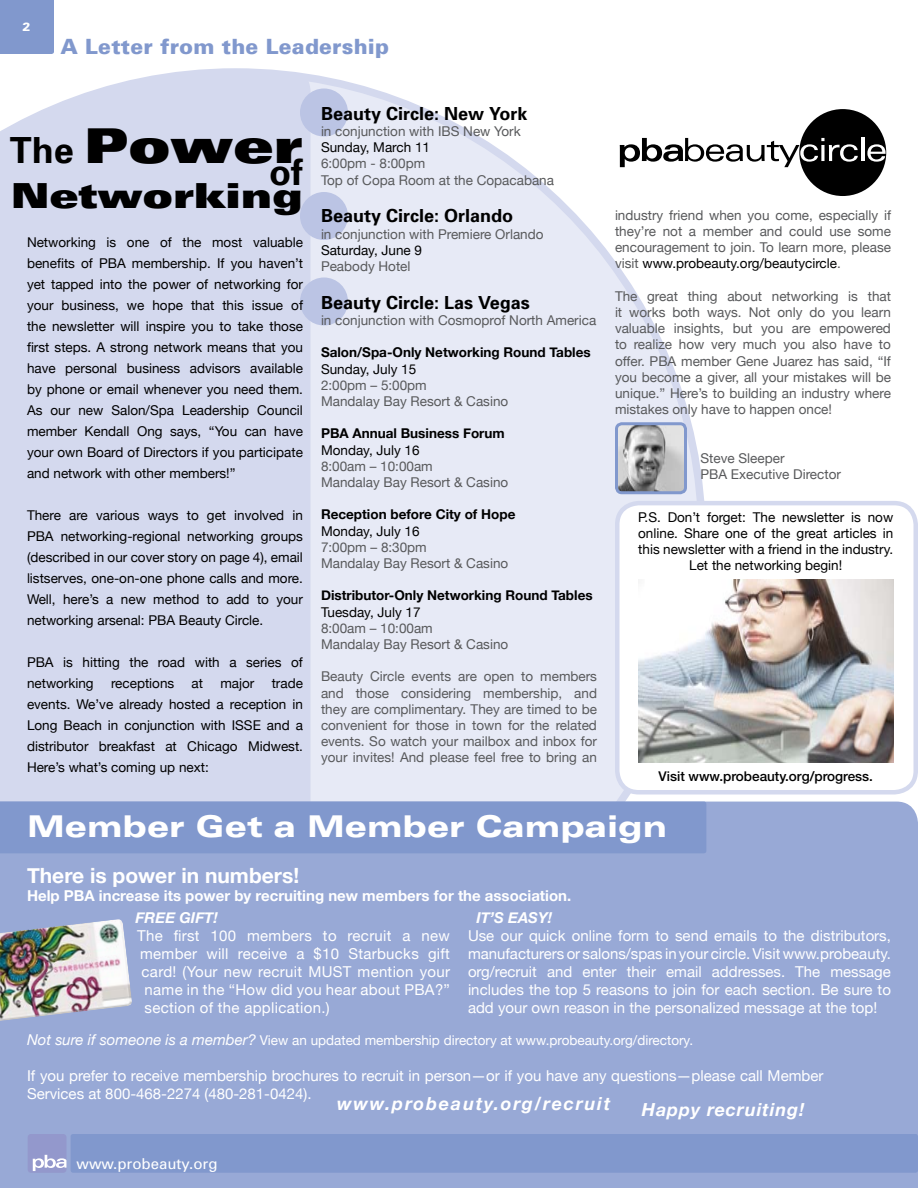
<style>
.page{position:relative;width:918px;height:1188px;background:#fff}
.page>*{position:absolute;margin:0;border:0;box-sizing:border-box;transform-origin:0 0}
.t1{font:900 expanded 48px "Univers";letter-spacing:-.02em;color:#000}
.t2{font:700 36px "Univers";color:#000}
.t3{font:900 expanded 34.5px "Univers";color:#000}
.t4{font:900 expanded 30px "Univers";color:#fff}
.t5{font:900 21px "Univers";letter-spacing:.01em;color:#8198cd}
.t6{font:700 21px "Helvetica Neue";color:#fff}
.t7{font:700 18px "Univers";color:#000}
.t8{font:italic 700 18px "Helvetica Neue";letter-spacing:.1em;color:#fff}
.t9{font:italic 700 18px "Helvetica Neue";letter-spacing:.05em;color:#fff}
.t10{font:15px/18px "Helvetica Neue";color:#fff}
.t11{font:15px "Helvetica Neue";letter-spacing:.02em;color:#fff}
.t12{font:700 15px "Helvetica Neue";color:#fff}
.t13{font:italic 700 15px "Helvetica Neue";color:#fff}
.t14{font:15px "Univers";color:#fff}
.t15{font:13.5px/21px "Helvetica Neue";color:#000;text-align:justify}
.t16{font:13.5px/16.2px "Helvetica Neue";color:#58595b}
.t17{font:700 13.5px "Helvetica Neue";color:#000}
.t18{font:13.5px "Helvetica Neue";color:#fff}
.t19{font:500 13.5px "Helvetica Neue";color:#000}
.t20{font:900 12px "Univers";color:#fff}
.s1{font-weight:700;font-stretch:normal;font-size:36px}
.s2{color:#000}
.s3{font-style:italic;font-size:15px}
</style>
<div class="page">
<svg style="left:178px;top:68px;width:528px;height:734px"></svg>
<div style="left:0;top:72px;width:310px;height:730px;background:#d4d9ee"></div>
<div style="left:0;top:802px;width:918px;height:386px;background:#98a9d6"></div>
<div style="left:0;top:802px;width:706px;height:51px;background:#8198cd"></div>
<div style="left:71px;top:1134px;width:847px;height:39px;background:#8198cd;border-radius:2px"></div>
<div style="left:0;top:0;width:54px;height:54px;background:#8198cd"></div>
<div style="left:28px;top:1134px;width:38px;height:39px;background:#9398cc;border-radius:3px"></div>
<svg style="left:33px;top:1155px;width:33px;height:16px"></svg>
<div style="left:300px;top:88px;width:48px;height:48px;background:#bbc4e4;border-radius:50%"></div>
<div style="left:300px;top:192px;width:48px;height:48px;background:#bbc4e4;border-radius:50%"></div>
<div style="left:300px;top:278px;width:48px;height:48px;background:#bbc4e4;border-radius:50%"></div>
<div style="left:799px;top:109px;width:87px;height:87px;background:#000;border-radius:50%"></div>
<hr style="left:861px;top:138px;width:3px;height:23px;background:#fff">
<svg style="left:867px;top:144px;width:19px;height:18px"></svg>
<svg style="left:620px;top:138px;width:238px;height:29px"></svg>
<div style="left:617px;top:503px;width:299px;height:289px;background:#fff;border-radius:22px"></div>
<div style="left:615px;top:501px;width:303px;height:294px;border:4px solid #d4d9ee;border-radius:22px"></div>
<img style="left:638px;top:579px;width:255px;height:183px">
<img style="left:616px;top:424px;width:70px;height:69px;border-radius:5px">
<div style="left:615px;top:422px;width:72px;height:72px;border:3px solid #8198cd;border-radius:5px"></div>
<img style="left:0;top:919px;width:132px;height:102px">
<p class="t20" style="left:22px;top:20px;width:10px">2</p>
<h3 class="t5" style="left:60px;top:33px;width:330px">A Letter from the Leadership</h3>
<h1 class="t1" style="left:10px;top:117px;width:295px"><span class="s1">The</span> Power</h1>
<h2 class="t2" style="left:269px;top:149px;width:35px">of</h2>
<h3 class="t3" style="left:11px;top:175px;width:293px">Networking</h3>
<p class="t15" style="left:27px;top:231px;width:278px">Networking is one of the most valuable benefits of PBA membership. If you haven’t yet tapped into the power of networking for your business, we hope that this issue of the newsletter will inspire you to take those first steps. A strong network means that you have personal business advisors available by phone or email whenever you need them.<br>As our new Salon/Spa Leadership Council member Kendall Ong says, “You can have your own Board of Directors if you participate and network with other members!”</p>
<p class="t15" style="left:27px;top:504px;width:277px">There are various ways to get involved in PBA networking-regional networking groups (described in our cover story on page 4), email listserves, one-on-one phone calls and more.<br>Well, here’s a new method to add to your networking arsenal: PBA Beauty Circle.</p>
<p class="t15" style="left:27px;top:651px;width:277px">PBA is hitting the road with a series of networking</p>
<p class="t15" style="left:27px;top:672px;width:278px;text-indent:245px">trade events. We’ve already hosted a reception in Long Beach in conjunction with ISSE and a distributor breakfast at Chicago Midwest.<br>Here’s what’s coming up next:</p>
<p class="t15" style="left:111px;top:672px;width:65px">receptions</p>
<p class="t15" style="left:192px;top:672px;width:13px">at</p>
<p class="t15" style="left:220px;top:672px;width:36px">major</p>
<h3 class="t7" style="left:321px;top:102px;width:208px">Beauty Circle: New York</h3>
<p class="t16" style="left:321px;top:123px;width:201px">in conjunction with IBS New York</p>
<p class="t15" style="left:321px;top:137px;width:111px">Sunday, March 11</p>
<p class="t16" style="left:321px;top:155px;width:235px">6:00pm - 8:00pm<br>Top of Copa Room at the Copacabana</p>
<h3 class="t7" style="left:321px;top:204px;width:194px">Beauty Circle: Orlando</h3>
<p class="t16" style="left:321px;top:225px;width:224px">in conjunction with Premiere Orlando</p>
<p class="t15" style="left:321px;top:239px;width:103px">Saturday, June 9</p>
<p class="t16" style="left:321px;top:258px;width:91px">Peabody Hotel</p>
<h3 class="t7" style="left:321px;top:291px;width:210px">Beauty Circle: Las Vegas</h3>
<p class="t16" style="left:321px;top:312px;width:277px">in conjunction with Cosmoprof North America</p>
<p class="t17" style="left:321px;top:344px;width:271px">Salon/Spa-Only Networking Round Tables</p>
<p class="t15" style="left:321px;top:358px;width:97px">Sunday, July 15</p>
<p class="t16" style="left:321px;top:377px;width:189px">2:00pm – 5:00pm<br>Mandalay Bay Resort &amp; Casino</p>
<p class="t17" style="left:321px;top:425px;width:185px">PBA Annual Business Forum</p>
<p class="t15" style="left:321px;top:439px;width:100px">Monday, July 16</p>
<p class="t16" style="left:321px;top:458px;width:189px">8:00am – 10:00am<br>Mandalay Bay Resort &amp; Casino</p>
<p class="t17" style="left:321px;top:506px;width:196px">Reception before City of Hope</p>
<p class="t15" style="left:321px;top:520px;width:100px">Monday, July 16</p>
<p class="t16" style="left:321px;top:539px;width:189px">7:00pm – 8:30pm<br>Mandalay Bay Resort &amp; Casino</p>
<p class="t17" style="left:321px;top:587px;width:273px">Distributor-Only Networking Round Tables</p>
<p class="t15" style="left:321px;top:601px;width:101px">Tuesday, July 17</p>
<p class="t16" style="left:321px;top:620px;width:189px">8:00am – 10:00am<br>Mandalay Bay Resort &amp; Casino</p>
<p class="t16" style="left:321px;top:668px;width:278px;text-align:justify">Beauty Circle events are open to members and those considering membership, and they are complimentary. They are timed to be convenient for those in town for the related events. So watch your mailbox and inbox for your invites! And please feel free to bring an</p>
<p class="t16" style="left:615px;top:207px;width:278px;text-align:justify">industry friend when you come, especially if they’re not a member and could use some encouragement to join. To learn more, please visit <span class="s2">www.probeauty.org/beautycircle</span>.</p>
<p class="t16" style="left:615px;top:288px;width:278px;text-align:justify">The great thing about networking is that it works both ways. Not only do you learn valuable insights, but you are empowered to realize how very much you also have to offer. PBA member Gene Juarez has said, “If you become a giver, all your mistakes will be unique.” Here’s to building an industry where mistakes only have to happen once!</p>
<p class="t16" style="left:701px;top:450px;width:142px">Steve Sleeper<br>PBA Executive Director</p>
<p class="t15" style="left:638px;top:509px;width:257px;line-height:16.2px;text-align:center">P.S. Don’t forget: The newsletter is now online. Share one of the great articles in this newsletter with a friend in the industry.<br>Let the networking begin!</p>
<p class="t19" style="left:658px;top:768px;width:216px">Visit www.probeauty.org/progress.</p>
<h3 class="t4" style="left:27px;top:809px;width:642px">Member Get a Member Campaign</h3>
<h3 class="t6" style="left:27px;top:862px;width:274px">There is power in numbers!</h3>
<p class="t12" style="left:27px;top:886px;width:546px">Help PBA increase its power by recruiting new members for the association.</p>
<p class="t13" style="left:136px;top:908px;width:84px">FREE GIFT!</p>
<p class="t11" style="left:137px;top:926px;width:314px">The first 100 members to recruit a new</p>
<p class="t11" style="left:140px;top:944px;width:311px">member will receive a $10 Starbucks gift</p>
<p class="t11" style="left:142px;top:962px;width:310px">card! (Your new recruit MUST mention your</p>
<p class="t11" style="left:145px;top:980px;width:307px">name in the “How did you hear about PBA?”</p>
<p class="t11" style="left:145px;top:998px;width:187px">section of the application.)</p>
<p class="t13" style="left:476px;top:908px;width:77px">IT’S EASY!</p>
<p class="t10" style="left:468px;top:926px;width:424px;text-align:justify">Use our quick online form to send emails to the distributors, manufacturers or salons/spas in your circle. Visit www.probeauty. org/recruit and enter their email addresses. The message includes the top 5 reasons to join for each section. Be sure to add your own reason in the personalized message at the top!</p>
<p class="t18" style="left:27px;top:1032px;width:668px"><span class="s3">Not sure if someone is a member?</span> View an updated membership directory at www.probeauty.org/directory.</p>
<p class="t10" style="left:27px;top:1066px;width:798px">If you prefer to receive membership brochures to recruit in person—or if you have any questions—please call Member<br>Services at 800-468-2274 (480-281-0424).</p>
<h3 class="t8" style="left:337px;top:1092px;width:275px">www.probeauty.org/recruit</h3>
<h3 class="t9" style="left:642px;top:1098px;width:164px">Happy recruiting!</h3>
<p class="t14" style="left:77px;top:1154px;width:142px">www.probeauty.org</p>
</div>
